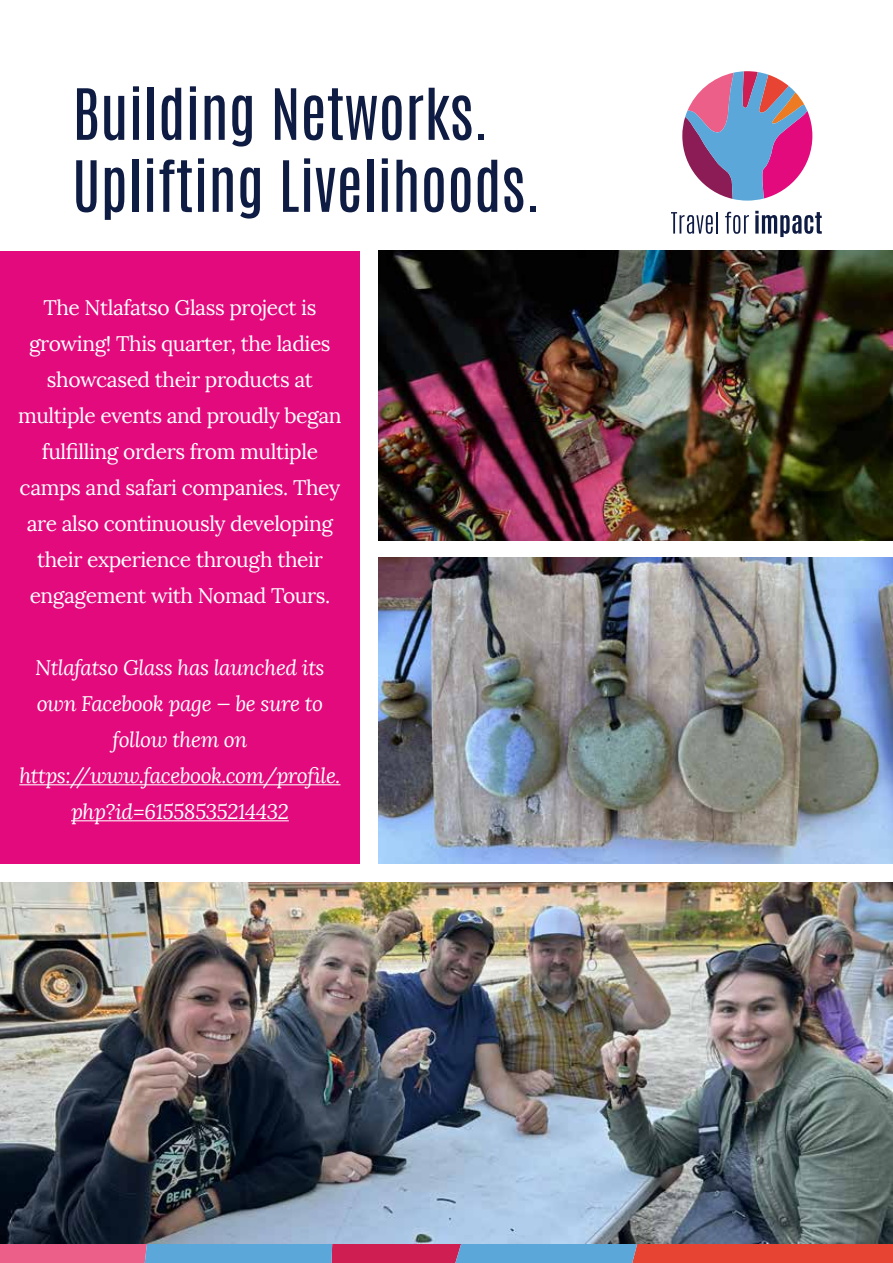
<style>
.page{position:relative;width:893px;height:1263px;background:#fff}
.page>*{position:absolute;margin:0;border:0;box-sizing:border-box;transform-origin:0 0}
.t1{font:60px/72px "Antonio";color:#0e1b42}
.t2{font:21px/36px "Lora";letter-spacing:-.02em;color:#fff;text-align:center}
.t3{font:italic 21px/36px "Lora";letter-spacing:-.02em;color:#fff;text-align:center}
</style>
<div class="page">
<svg style="left:682px;top:71px;width:130px;height:130px"></svg>
<svg style="left:671px;top:212px;width:42px;height:22px"></svg>
<hr style="left:716px;top:212px;width:2px;height:22px;background:#0e1b42">
<svg style="left:725px;top:212px;width:24px;height:22px"></svg>
<svg style="left:755px;top:211px;width:67px;height:26px"></svg>
<svg style="left:0;top:1243px;width:892px;height:20px;background:#a96c89"></svg>
<img style="left:379px;top:251px;width:513px;height:289px">
<img style="left:0;top:882px;width:892px;height:361px">
<img style="left:378px;top:557px;width:514px;height:307px">
<div style="left:0;top:251px;width:360px;height:613px;background:#e30a7d"></div>
<hr style="left:19px;top:784px;width:321px;height:1px;background:#fff">
<hr style="left:71px;top:820px;width:218px;height:1px;background:#fff">
<h1 class="t1" style="left:72px;top:79px;width:470px">Building Networks.<br>Uplifting Livelihoods.</h1>
<p class="t2" style="left:18px;top:290px;width:325px">The Ntlafatso Glass project is growing! This quarter, the ladies showcased their products at multiple events and proudly began fulfilling orders from multiple camps and safari companies. They are also continuously developing their experience through their engagement with Nomad Tours.</p>
<p class="t3" style="left:19px;top:650px;width:323px">Ntlafatso Glass has launched its own Facebook page — be sure to follow them on https://www.facebook.com/profile. php?id=61558535214432</p>
</div>
